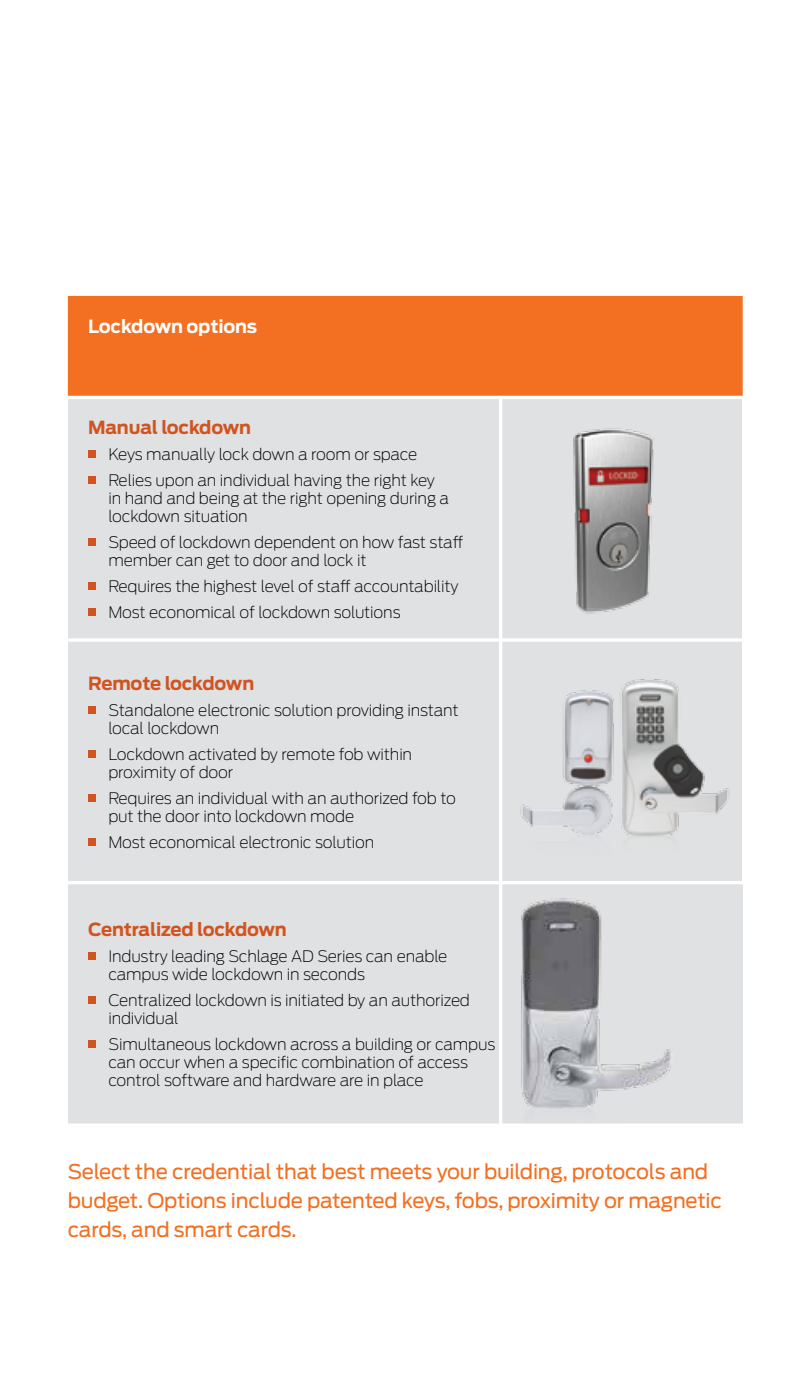
<style>
.page{position:relative;width:810px;height:1377px;background:#fff}
.page>*{position:absolute;margin:0;border:0;box-sizing:border-box;transform-origin:0 0}
.t1{font:20.25px/29.2px "Antenna";letter-spacing:-.01em;color:#f36f21}
.t2{font:700 18px "Antenna";letter-spacing:-.01em;color:#d15420}
.t3{font:700 18px "Antenna";letter-spacing:-.01em;color:#fff}
.t4{font:200 15.75px/18px "Antenna";letter-spacing:-.01em;color:#000}
</style>
<div class="page">
<div style="left:68px;top:396px;width:433px;height:246px;background:#e0e1e2"></div>
<div style="left:88px;top:450px;width:8px;height:8px;background:#d15420"></div>
<div style="left:88px;top:476px;width:8px;height:8px;background:#d15420"></div>
<div style="left:88px;top:538px;width:8px;height:8px;background:#d15420"></div>
<div style="left:88px;top:582px;width:8px;height:8px;background:#d15420"></div>
<div style="left:88px;top:608px;width:8px;height:8px;background:#d15420"></div>
<div style="left:68px;top:882px;width:466px;height:243px;background:#e0e1e2"></div>
<div style="left:88px;top:952px;width:8px;height:7px;background:#d15420"></div>
<div style="left:88px;top:996px;width:8px;height:8px;background:#d15420"></div>
<div style="left:88px;top:1040px;width:8px;height:8px;background:#d15420"></div>
<div style="left:68px;top:640px;width:433px;height:243px;background:#e0e1e2"></div>
<div style="left:88px;top:706px;width:8px;height:7px;background:#d15420"></div>
<div style="left:88px;top:750px;width:8px;height:8px;background:#d15420"></div>
<div style="left:88px;top:794px;width:8px;height:8px;background:#d15420"></div>
<div style="left:88px;top:838px;width:8px;height:8px;background:#d15420"></div>
<div style="left:500px;top:396px;width:242px;height:244px;background:#e0e1e2"></div>
<div style="left:504px;top:882px;width:239px;height:243px;background:#e0e1e2"></div>
<div style="left:502px;top:640px;width:240px;height:243px;background:#e0e1e2"></div>
<div style="left:68px;top:296px;width:675px;height:100px;background:#f36f21"></div>
<img style="left:521px;top:898px;width:152px;height:226px">
<img style="left:573px;top:428px;width:81px;height:186px">
<img style="left:520px;top:679px;width:209px;height:158px">
<hr style="left:48px;top:396px;width:728px;height:3px;background:#fff">
<hr style="left:48px;top:638px;width:728px;height:4px;background:#fff">
<hr style="left:48px;top:881px;width:728px;height:3px;background:#fff">
<hr style="left:43px;top:1124px;width:728px;height:3px;background:#fff">
<svg style="left:68px;top:295px;width:675px;height:1px"></svg>
<hr style="left:499px;top:397px;width:3px;height:730px;background:#fff">
<p class="t3" style="left:88px;top:315px;width:171px">Lockdown options</p>
<p class="t2" style="left:88px;top:416px;width:164px">Manual lockdown</p>
<p class="t4" style="left:108px;top:441px;width:328px;line-height:26.1px">Keys manually lock down a room or space<br>Relies upon an individual having the right key</p>
<p class="t4" style="left:108px;top:489px;width:342px">in hand and being at the right opening during a lockdown situation</p>
<p class="t4" style="left:108px;top:533px;width:356px">Speed of lockdown dependent on how fast staff member can get to door and lock it</p>
<p class="t4" style="left:108px;top:573px;width:352px;line-height:26.1px">Requires the highest level of staff accountability<br>Most economical of lockdown solutions</p>
<p class="t2" style="left:88px;top:672px;width:168px">Remote lockdown</p>
<p class="t4" style="left:108px;top:701px;width:352px">Standalone electronic solution providing instant local lockdown</p>
<p class="t4" style="left:108px;top:745px;width:305px">Lockdown activated by remote fob within proximity of door</p>
<p class="t4" style="left:108px;top:789px;width:349px">Requires an individual with an authorized fob to put the door into lockdown mode</p>
<p class="t4" style="left:108px;top:833px;width:268px">Most economical electronic solution</p>
<p class="t2" style="left:88px;top:918px;width:200px">Centralized lockdown</p>
<p class="t4" style="left:108px;top:947px;width:341px">Industry leading Schlage AD Series can enable campus wide lockdown in seconds</p>
<p class="t4" style="left:108px;top:991px;width:363px">Centralized lockdown is initiated by an authorized individual</p>
<p class="t4" style="left:108px;top:1035px;width:389px">Simultaneous lockdown across a building or campus can occur when a specific combination of access control software and hardware are in place</p>
<p class="t1" style="left:68px;top:1157px;width:656px">Select the credential that best meets your building, protocols and budget. Options include patented keys, fobs, proximity or magnetic cards, and smart cards.</p>
</div>
